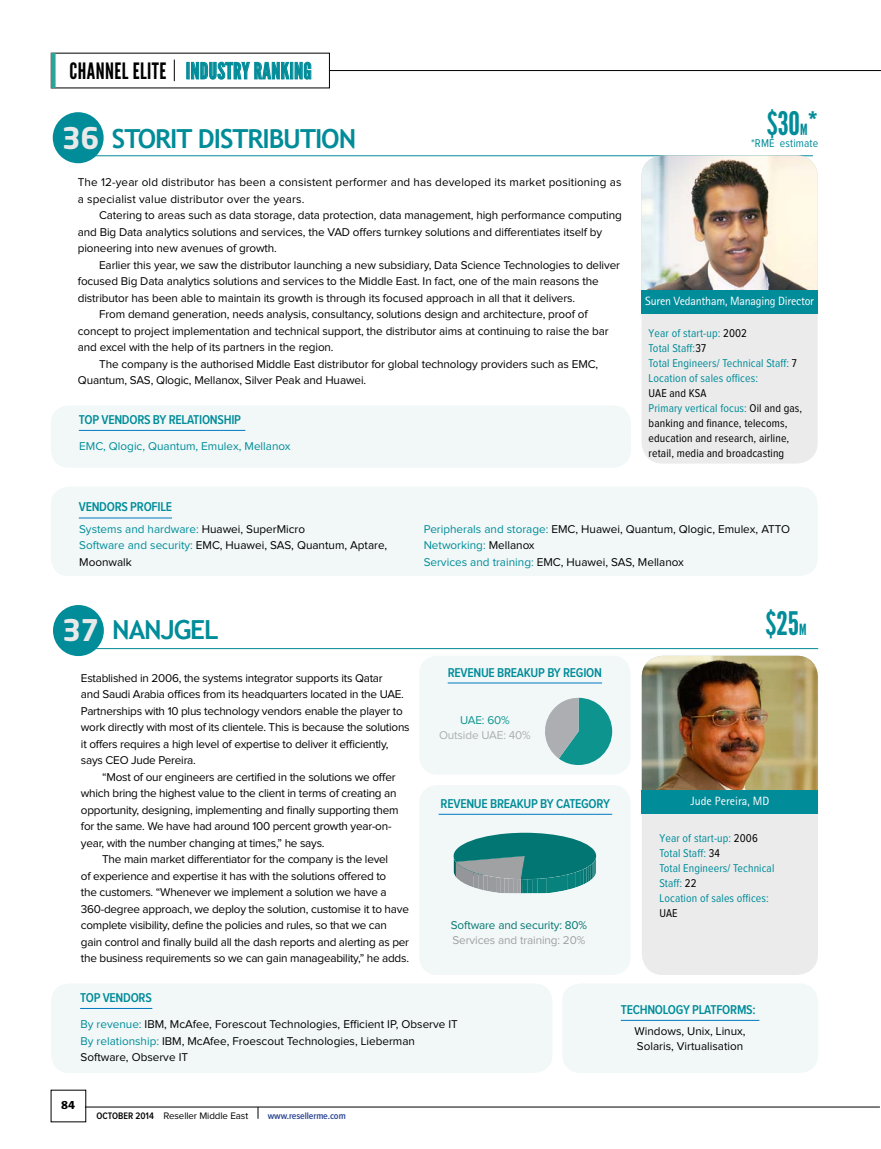
<style>
.page{position:relative;width:881px;height:1149px;background:#fff}
.page>*{position:absolute;margin:0;border:0;box-sizing:border-box;transform-origin:0 0}
.t1{font:32.4px "League Gothic";color:#008c99}
.t2{font:700 26.25px "Trebuchet MS";letter-spacing:-.04em;color:#008c99}
.t3{font:22.5px "League Gothic";letter-spacing:.02em;color:#008c99}
.t4{font:600 13.2px "Proxima Nova Cond";letter-spacing:-.02em;color:#008c99}
.t5{font:12px "AT Rotis Sans Serif";letter-spacing:-.02em;color:#fff}
.t6{font:12px "AT Rotis Sans Serif";color:#fff}
.t7{font:700 12px "Spiegel";color:#000}
.t8{font:11.7px/16.5px "Proxima Nova";letter-spacing:-.01em;color:#000}
.t9{font:11.7px/15px "Proxima Nova Cond";letter-spacing:.01em;color:#008c99}
.t10{font:11.7px/16.5px "Proxima Nova";letter-spacing:.01em;color:#000}
.t11{font:11.7px/15px "Proxima Nova Cond";letter-spacing:.01em;color:#000}
.t12{font:11.7px "Proxima Nova";color:#008c99}
.t13{font:11.7px "Proxima Nova";letter-spacing:-.01em;color:#027672}
.t14{font:11.7px "Proxima Nova";letter-spacing:-.01em;color:#9fa1a3}
.t15{font:11.7px "Proxima Nova";letter-spacing:-.01em;color:#acaeb1}
.t16{font:11.7px "Proxima Nova";color:#0e948e}
.t17{font:9.75px "Proxima Nova";letter-spacing:-.01em;color:#000}
.t18{font:600 9.75px "Proxima Nova Cond";letter-spacing:-.01em;color:#25408f}
.s1{color:#000}
.s2{font-family:"Neo Sans Std";font-size:29.55px;color:#e9e9ea}
.s3{font-size:15.45px}
.s4{color:#008c99}
.s5{font-family:"Proxima Nova Cond";font-weight:600}
</style>
<div class="page">
<div style="left:53px;top:112px;width:51px;height:51px;background:#008c99;border-radius:50%"></div>
<hr style="left:78px;top:155px;width:734px;height:1px;background:#008c99">
<div style="left:641px;top:313px;width:176px;height:150px;background:#ebebeb"></div>
<img style="left:641px;top:155px;width:176px;height:134px">
<div style="left:641px;top:289px;width:176px;height:24px;background:#008c99"></div>
<div style="left:51px;top:486px;width:766px;height:90px;background:#f2f8f8;border-radius:18px"></div>
<div style="left:51px;top:405px;width:579px;height:62px;background:#f2f8f8;border-radius:18px"></div>
<hr style="left:79px;top:517px;width:93px;height:1px;background:#0079c1">
<hr style="left:79px;top:430px;width:166px;height:1px;background:#0079c1">
<hr style="left:329px;top:70px;width:551px;height:1px;background:#000">
<svg style="left:187px;top:61px;width:124px;height:19px"></svg>
<div style="left:51px;top:53px;width:5px;height:35px;background:#2aa598"></div>
<svg style="left:174px;top:60px;width:1px;height:21px"></svg>
<div style="left:53px;top:605px;width:51px;height:51px;background:#008c99;border-radius:50%"></div>
<hr style="left:78px;top:648px;width:739px;height:1px;background:#008c99">
<div style="left:641px;top:813px;width:176px;height:161px;background:#ebebeb"></div>
<img style="left:641px;top:655px;width:176px;height:134px">
<div style="left:641px;top:789px;width:176px;height:24px;background:#008c99"></div>
<div style="left:419px;top:655px;width:211px;height:119px;background:#f2f8f8;border-radius:18px"></div>
<div style="left:419px;top:784px;width:211px;height:190px;background:#f2f8f8;border-radius:18px"></div>
<hr style="left:438px;top:813px;width:174px;height:1px;background:#0079c1">
<div style="left:562px;top:983px;width:255px;height:89px;background:#f2f8f8;border-radius:18px"></div>
<div style="left:51px;top:983px;width:501px;height:89px;background:#f2f8f8;border-radius:18px"></div>
<hr style="left:80px;top:1007px;width:72px;height:1px;background:#0079c1">
<hr style="left:620px;top:1019px;width:139px;height:1px;background:#0079c1">
<svg style="left:545px;top:697px;width:67px;height:67px"></svg>
<svg style="left:453px;top:832px;width:144px;height:62px"></svg>
<hr style="left:447px;top:682px;width:154px;height:1px;background:#0079c1">
<hr style="left:85px;top:1106px;width:794px;height:1px;background:#000">
<h3 class="t3" style="left:70px;top:58px;width:243px"><span class="s1">CHANNEL ELITE</span> INDUSTRY RANKING</h3>
<h2 class="t2" style="left:62px;top:122px;width:296px"><span class="s2">36</span> STORIT DISTRIBUTION</h2>
<p class="t10" style="left:78px;top:174px;width:545px">The 12-year old distributor has been a consistent performer and has developed its market positioning as a specialist value distributor over the years.</p>
<p class="t8" style="left:78px;top:207px;width:545px;text-indent:21px">Catering to areas such as data storage, data protection, data management, high performance computing and Big Data analytics solutions and services, the VAD offers turnkey solutions and differentiates itself by pioneering into new avenues of growth.</p>
<p class="t8" style="left:99px;top:257px;width:522px">Earlier this year, we saw the distributor launching a new subsidiary, Data Science Technologies to deliver</p>
<p class="t8" style="left:78px;top:273px;width:522px">focused Big Data analytics solutions and services to the Middle East. In fact, one of the main reasons the</p>
<p class="t8" style="left:78px;top:290px;width:498px">distributor has been able to maintain its growth is through its focused approach in all that it delivers.</p>
<p class="t8" style="left:99px;top:306px;width:490px">From demand generation, needs analysis, consultancy, solutions design and architecture, proof of</p>
<p class="t8" style="left:78px;top:323px;width:532px">concept to project implementation and technical support, the distributor aims at continuing to raise the bar</p>
<p class="t8" style="left:78px;top:339px;width:257px">and excel with the help of its partners in the region.</p>
<p class="t8" style="left:99px;top:356px;width:500px">The company is the authorised Middle East distributor for global technology providers such as EMC,</p>
<p class="t8" style="left:78px;top:372px;width:290px">Quantum, SAS, Qlogic, Mellanox, Silver Peak and Huawei.</p>
<p class="t4" style="left:79px;top:412px;width:162px">TOP VENDORS BY RELATIONSHIP</p>
<p class="t12" style="left:79px;top:440px;width:213px">EMC, Qlogic, Quantum, Emulex, Mellanox</p>
<p class="t4" style="left:79px;top:499px;width:95px">VENDORS PROFILE</p>
<h1 class="t1" style="left:766px;top:105px;width:53px">$30<span class="s3">M</span>*</h1>
<p class="t9" style="left:750px;top:136px;width:69px">*RME estimate</p>
<p class="t5" style="left:645px;top:293px;width:170px">Suren Vedantham, Managing Director</p>
<p class="t9" style="left:648px;top:325px;width:150px">Year of start-up: <span class="s1">2002<br></span>Total Staff:<span class="s1">37<br></span>Total Engineers/ Technical Staff: <span class="s1">7<br></span>Location of sales offices:</p>
<p class="t11" style="left:648px;top:385px;width:155px">UAE and KSA<br><span class="s4">Primary vertical focus:</span> Oil and gas, banking and finance, telecoms, education and research, airline, retail, media and broadcasting</p>
<p class="t8" style="left:79px;top:521px;width:309px"><span class="s4">Systems and hardware:</span> Huawei, SuperMicro<br><span class="s4">Software and security:</span> EMC, Huawei, SAS, Quantum, Aptare,<br>Moonwalk</p>
<p class="t8" style="left:423px;top:521px;width:368px"><span class="s4">Peripherals and storage:</span> EMC, Huawei, Quantum, Qlogic, Emulex, ATTO<br><span class="s4">Networking:</span> Mellanox<br><span class="s4">Services and training:</span> EMC, Huawei, SAS, Mellanox</p>
<h2 class="t2" style="left:62px;top:613px;width:158px"><span class="s2">37</span> NANJGEL</h2>
<p class="t8" style="left:81px;top:669px;width:330px">Established in 2006, the systems integrator supports its Qatar<br>and Saudi Arabia offices from its headquarters located in the UAE.<br>Partnerships with 10 plus technology vendors enable the player to work directly with most of its clientele. This is because the solutions it offers requires a high level of expertise to deliver it efficiently, says CEO Jude Pereira.</p>
<p class="t8" style="left:81px;top:768px;width:319px;text-indent:21px">“Most of our engineers are certified in the solutions we offer which bring the highest value to the client in terms of creating an opportunity, designing, implementing and finally supporting them for the same. We have had around 100 percent growth year-on&shy;year, with the number changing at times,” he says.</p>
<p class="t8" style="left:81px;top:851px;width:329px;text-indent:21px">The main market differentiator for the company is the level<br>of experience and expertise it has with the solutions offered to<br>the customers. “Whenever we implement a solution we have a 360-degree approach, we deploy the solution, customise it to have complete visibility, define the policies and rules, so that we can gain control and finally build all the dash reports and alerting as per the business requirements so we can gain manageability,” he adds.</p>
<p class="t4" style="left:447px;top:665px;width:156px">REVENUE BREAKUP BY REGION</p>
<p class="t16" style="left:460px;top:713px;width:51px">UAE: 60%</p>
<p class="t15" style="left:439px;top:728px;width:93px">Outside UAE: 40%</p>
<p class="t4" style="left:440px;top:795px;width:171px">REVENUE BREAKUP BY CATEGORY</p>
<p class="t13" style="left:450px;top:918px;width:138px">Software and security: 80%</p>
<p class="t14" style="left:452px;top:933px;width:134px">Services and training: 20%</p>
<h1 class="t1" style="left:765px;top:605px;width:41px">$25<span class="s3">M</span></h1>
<p class="t6" style="left:690px;top:793px;width:80px">Jude Pereira, MD</p>
<p class="t9" style="left:659px;top:830px;width:116px">Year of start-up: <span class="s1">2006<br></span>Total Staff: <span class="s1">34<br></span>Total Engineers/ Technical<br>Staff: <span class="s1">22<br></span>Location of sales offices:</p>
<p class="t11" style="left:659px;top:905px;width:20px">UAE</p>
<p class="t4" style="left:80px;top:989px;width:73px">TOP VENDORS</p>
<p class="t8" style="left:80px;top:1016px;width:379px"><span class="s4">By revenue:</span> IBM, McAfee, Forescout Technologies, Efficient IP, Observe IT<br><span class="s4">By relationship:</span> IBM, McAfee, Froescout Technologies, Lieberman<br>Software, Observe IT</p>
<p class="t7" style="left:61px;top:1099px;width:15px">84</p>
<p class="t17" style="left:97px;top:1109px;width:153px"><span class="s5">OCTOBER 2014</span> Reseller Middle East</p>
<p class="t18" style="left:268px;top:1109px;width:79px">WWW.RESELLERME.COM</p>
<p class="t4" style="left:620px;top:1001px;width:136px">TECHNOLOGY PLATFORMS:</p>
<p class="t8" style="left:634px;top:1023px;width:112px;line-height:15px">Windows, Unix, Linux,<br>Solaris, Virtualisation</p>
</div>
